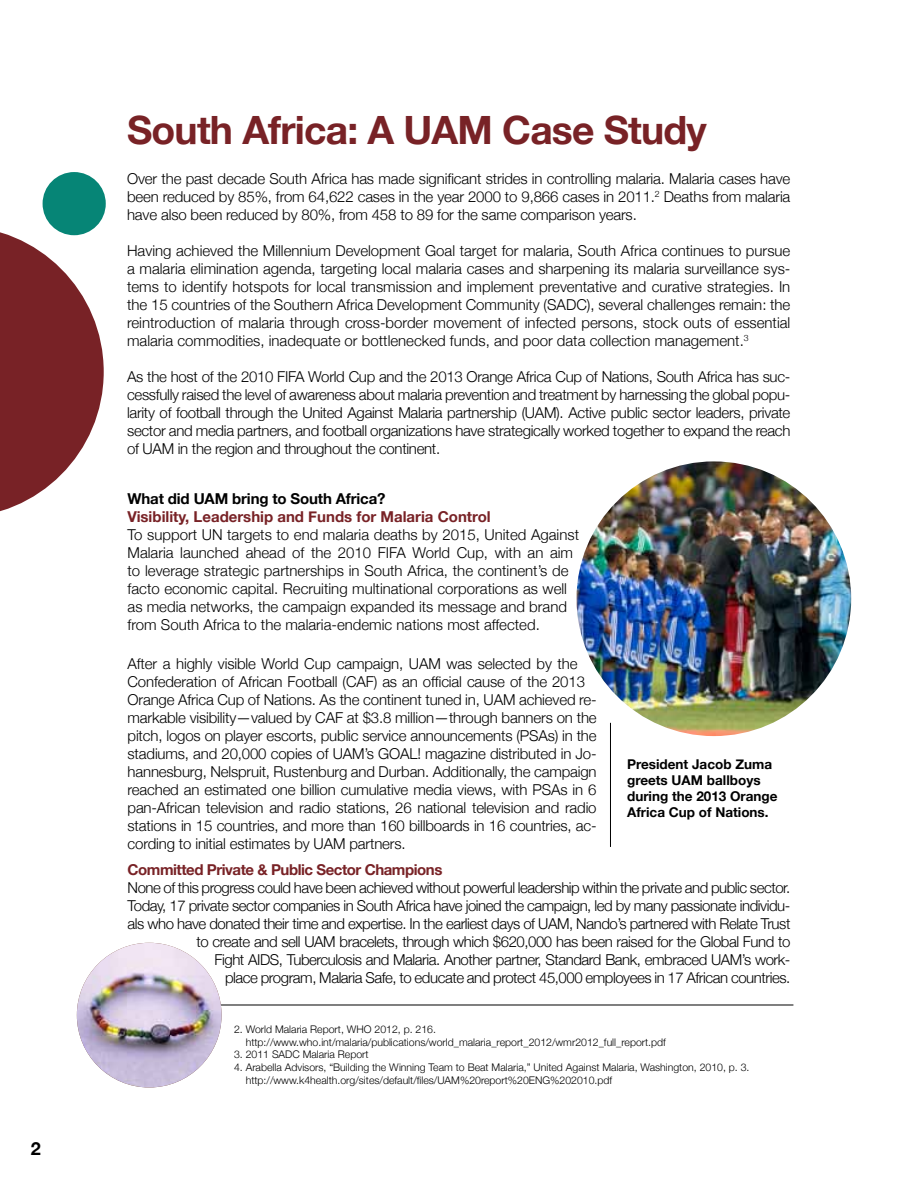
<style>
.page{position:relative;width:918px;height:1188px;background:#fff}
.page>*{position:absolute;margin:0;border:0;box-sizing:border-box;transform-origin:0 0}
.t1{font:700 39px "Helvetica Neue";letter-spacing:-.02em;color:#782226}
.t2{font:700 18px "Helvetica Neue";color:#000}
.t3{font:300 15px/18px "Helvetica Neue";letter-spacing:-.01em;color:#000;text-align:justify}
.t4{font:300 15px/18px "Helvetica Neue";letter-spacing:-.03em;color:#000;text-align:right}
.t5{font:700 15px "Helvetica Neue";color:#782226}
.t6{font:700 15px "Helvetica Neue";letter-spacing:-.03em;color:#782226}
.t7{font:700 15px "Helvetica Neue";letter-spacing:-.01em;color:#000}
.t8{font:700 13.5px/16.2px "Helvetica Neue";color:#000}
.t9{font:300 10.5px/12.6px "Helvetica Neue";color:#000}
</style>
<div class="page">
<hr style="left:131px;top:1005px;width:662px;height:1px;background:#000">
<div style="left:43px;top:172px;width:63px;height:63px;background:#068576;border-radius:50%"></div>
<svg style="left:0;top:226px;width:104px;height:286px"></svg>
<img style="left:77px;top:943px;width:145px;height:145px;border-radius:72px">
<img style="left:577px;top:461px;width:274px;height:275px;border-radius:137px">
<hr style="left:610px;top:723px;width:1px;height:124px;background:#000">
<p class="t2" style="left:31px;top:1137px;width:12px">2</p>
<h1 class="t1" style="left:127px;top:106px;width:581px">South Africa: A UAM Case Study</h1>
<p class="t3" style="left:127px;top:169px;width:665px">Over the past decade South Africa has made significant strides in controlling malaria. Malaria cases have been reduced by 85%, from 64,622 cases in the year 2000 to 9,866 cases in 2011.<sup>2</sup> Deaths from malaria have also been reduced by 80%, from 458 to 89 for the same comparison years.</p>
<p class="t3" style="left:127px;top:241px;width:665px">Having achieved the Millennium Development Goal target for malaria, South Africa continues to pursue a malaria elimination agenda, targeting local malaria cases and sharpening its malaria surveillance sys&shy;tems to identify hotspots for local transmission and implement preventative and curative strategies. In the 15 countries of the Southern Africa Development Community (SADC), several challenges remain: the reintroduction of malaria through cross-border movement of infected persons, stock outs of essential malaria commodities, inadequate or bottlenecked funds, and poor data collection management.<sup>3</sup></p>
<p class="t3" style="left:127px;top:367px;width:665px">As the host of the 2010 FIFA World Cup and the 2013 Orange Africa Cup of Nations, South Africa has suc&shy;cessfully raised the level of awareness about malaria prevention and treatment by harnessing the global popu&shy;larity of football through the United Against Malaria partnership (UAM). Active public sector leaders, private sector and media partners, and football organizations have strategically worked together to expand the reach of UAM in the region and throughout the continent.</p>
<p class="t7" style="left:128px;top:490px;width:259px">What did UAM bring to South Africa?</p>
<p class="t5" style="left:128px;top:508px;width:365px">Visibility, Leadership and Funds for Malaria Control</p>
<p class="t3" style="left:128px;top:526px;width:453px;text-align:left">To support UN targets to end malaria deaths by 2015, United Against Malaria launched ahead of the 2010 FIFA World Cup, with an aim to leverage strategic partnerships in South Africa, the continent’s de facto economic capital. Recruiting multinational corporations as well as media networks, the campaign expanded its message and brand from South Africa to the malaria-endemic nations most affected.</p>
<p class="t3" style="left:128px;top:654px;width:471px;text-align:left">After a highly visible World Cup campaign, UAM was selected by the Confederation of African Football (CAF) as an official cause of the 2013<br>Orange Africa Cup of Nations. As the continent tuned in, UAM achieved re&shy;markable visibility—valued by CAF at $3.8 million—through banners on the pitch, logos on player escorts, public service announcements (PSAs) in the stadiums, and 20,000 copies of UAM’s GOAL! magazine distributed in Jo&shy;hannesburg, Nelspruit, Rustenburg and Durban. Additionally, the campaign reached an estimated one billion cumulative media views, with PSAs in 6 pan-African television and radio stations, 26 national television and radio stations in 15 countries, and more than 160 billboards in 16 countries, ac&shy;cording to initial estimates by UAM partners.</p>
<p class="t6" style="left:128px;top:861px;width:316px">Committed Private &amp; Public Sector Champions</p>
<p class="t4" style="left:128px;top:879px;width:664px">None of this progress could have been achieved without powerful leadership within the private and public sector.<br>Today, 17 private sector companies in South Africa have joined the campaign, led by many passionate individu&shy;als who have donated their time and expertise. In the earliest days of UAM, Nando’s partnered with Relate Trust to create and sell UAM bracelets, through which $620,000 has been raised for the Global Fund to<br>Fight AIDS, Tuberculosis and Malaria. Another partner, Standard Bank, embraced UAM’s work-<br>place program, Malaria Safe, to educate and protect 45,000 employees in 17 African countries.</p>
<p class="t8" style="left:627px;top:756px;width:152px">President Jacob Zuma greets UAM ballboys during the 2013 Orange<br>Africa Cup of Nations.</p>
<p class="t9" style="left:246px;top:1023px;width:422px;text-indent:-12px">2. World Malaria Report, WHO 2012, p. 216. http://www.who.int/malaria/publications/world_malaria_report_2012/wmr2012_full_report.pdf</p>
<p class="t9" style="left:234px;top:1048px;width:136px">3. 2011 SADC Malaria Report</p>
<p class="t9" style="left:246px;top:1061px;width:505px;text-indent:-12px">4. Arabella Advisors, “Building the Winning Team to Beat Malaria,” United Against Malaria, Washington, 2010, p. 3. http://www.k4health.org/sites/default/files/UAM%20report%20ENG%202010.pdf</p>
</div>
